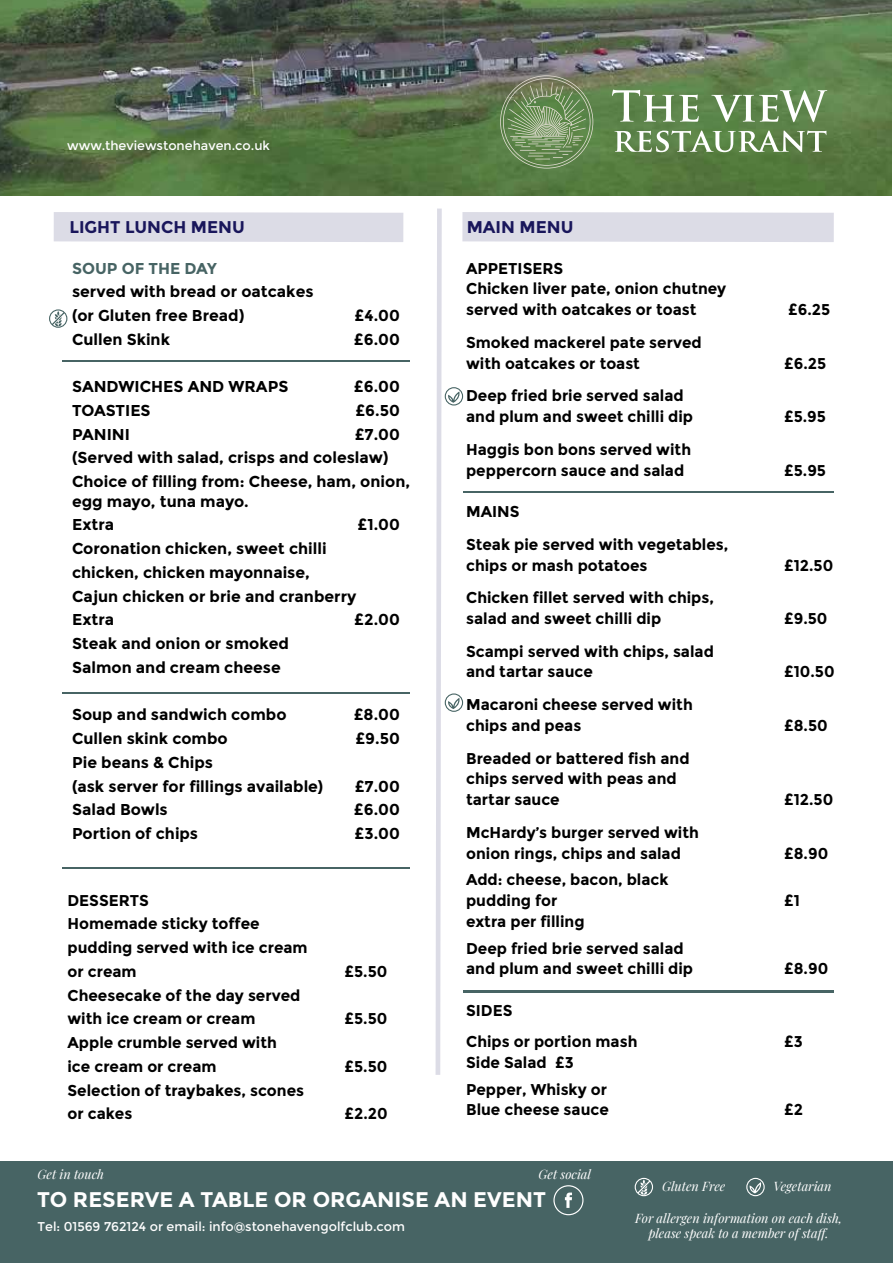
<style>
.page{position:relative;width:893px;height:1263px;background:#fff}
.page>*{position:absolute;margin:0;border:0;box-sizing:border-box;transform-origin:0 0}
.t1{font:700 21.15px "Montserrat";color:#fff}
.t2{font:700 16.95px "Montserrat";color:#19165b}
.t3{font:700 15.75px/23.7px "Montserrat";color:#000}
.t4{font:700 15.75px "Montserrat";color:#476464}
.t5{font:700 15.6px/20.7px "Montserrat";color:#000}
.t6{font:italic 12.75px/15.3px "Playfair Display";color:#fff;text-align:center}
.t7{font:12.75px "Montserrat";color:#fff}
</style>
<div class="page">
<div style="left:0;top:1162px;width:893px;height:101px;background:#476464"></div>
<svg style="left:553px;top:1185px;width:30px;height:30px"></svg>
<svg style="left:635px;top:1178px;width:18px;height:18px"></svg>
<svg style="left:746px;top:1178px;width:19px;height:18px"></svg>
<img style="left:0;top:0;width:891px;height:196px">
<div style="left:54px;top:212px;width:349px;height:30px;background:#dcdce6"></div>
<svg style="left:500px;top:75px;width:93px;height:94px;background:#769063"></svg>
<svg style="left:612px;top:90px;width:87px;height:32px"></svg>
<svg style="left:711px;top:90px;width:116px;height:32px"></svg>
<svg style="left:614px;top:130px;width:212px;height:22px"></svg>
<hr style="left:62px;top:361px;width:348px;height:1px;background:#476464">
<hr style="left:62px;top:693px;width:348px;height:1px;background:#476464">
<hr style="left:62px;top:867px;width:348px;height:1px;background:#476464">
<svg style="left:436px;top:209px;width:398px;height:866px"></svg>
<svg style="left:49px;top:309px;width:18px;height:19px"></svg>
<p class="t7" style="left:67px;top:138px;width:204px">www.theviewstonehaven.co.uk</p>
<p class="t2" style="left:69px;top:217px;width:177px">LIGHT LUNCH MENU</p>
<p class="t2" style="left:467px;top:217px;width:108px">MAIN MENU</p>
<p class="t4" style="left:72px;top:259px;width:146px">SOUP OF THE DAY</p>
<p class="t3" style="left:72px;top:280px;width:243px">served with bread or oatcakes (or Gluten free Bread)</p>
<p class="t3" style="left:355px;top:304px;width:47px">£4.00</p>
<p class="t5" style="left:466px;top:258px;width:262px">APPETISERS<br>Chicken liver pate, onion chutney served with oatcakes or toast</p>
<p class="t5" style="left:788px;top:299px;width:44px">£6.25</p>
<p class="t3" style="left:72px;top:327px;width:99px">Cullen Skink</p>
<p class="t3" style="left:354px;top:327px;width:48px">£6.00</p>
<p class="t3" style="left:72px;top:375px;width:218px">SANDWICHES AND WRAPS</p>
<p class="t3" style="left:354px;top:375px;width:48px">£6.00</p>
<p class="t3" style="left:72px;top:399px;width:80px">TOASTIES</p>
<p class="t3" style="left:355px;top:399px;width:46px">£6.50</p>
<p class="t3" style="left:72px;top:422px;width:59px">PANINI</p>
<p class="t3" style="left:72px;top:422px;width:339px;text-indent:283px">£7.00 (Served with salad, crisps and coleslaw)<br>Choice of filling from: Cheese, ham, onion,</p>
<p class="t3" style="left:72px;top:489px;width:178px">egg mayo, tuna mayo.<br>Extra</p>
<p class="t3" style="left:357px;top:513px;width:44px">£1.00</p>
<p class="t3" style="left:72px;top:537px;width:286px">Coronation chicken, sweet chilli chicken, chicken mayonnaise,<br>Cajun chicken or brie and cranberry<br>Extra</p>
<p class="t3" style="left:354px;top:608px;width:47px">£2.00</p>
<p class="t3" style="left:72px;top:632px;width:218px">Steak and onion or smoked<br>Salmon and cream cheese</p>
<p class="t3" style="left:72px;top:703px;width:216px">Soup and sandwich combo</p>
<p class="t3" style="left:354px;top:703px;width:48px">£8.00</p>
<p class="t3" style="left:72px;top:727px;width:157px">Cullen skink combo</p>
<p class="t3" style="left:355px;top:727px;width:46px">£9.50</p>
<p class="t3" style="left:72px;top:750px;width:253px">Pie beans &amp; Chips<br>(ask server for fillings available)</p>
<p class="t3" style="left:355px;top:774px;width:47px">£7.00</p>
<p class="t3" style="left:72px;top:798px;width:97px">Salad Bowls</p>
<p class="t3" style="left:354px;top:798px;width:48px">£6.00</p>
<p class="t3" style="left:72px;top:822px;width:128px">Portion of chips</p>
<p class="t3" style="left:354px;top:822px;width:47px">£3.00</p>
<p class="t5" style="left:67px;top:888px;width:242px;line-height:23.7px">DESSERTS<br>Homemade sticky toffee pudding served with ice cream or cream</p>
<p class="t5" style="left:67px;top:983px;width:234px;line-height:23.7px">Cheesecake of the day served with ice cream or cream</p>
<p class="t5" style="left:67px;top:1031px;width:211px;line-height:23.7px">Apple crumble served with ice cream or cream</p>
<p class="t5" style="left:67px;top:1078px;width:238px;line-height:23.7px">Selection of traybakes, scones or cakes</p>
<p class="t5" style="left:344px;top:961px;width:44px">£5.50</p>
<p class="t5" style="left:344px;top:1008px;width:44px">£5.50</p>
<p class="t5" style="left:344px;top:1056px;width:44px">£5.50</p>
<p class="t5" style="left:344px;top:1103px;width:45px">£2.20</p>
<p class="t5" style="left:466px;top:332px;width:237px">Smoked mackerel pate served with oatcakes or toast</p>
<p class="t5" style="left:466px;top:385px;width:228px">Deep fried brie served salad and plum and sweet chilli dip</p>
<p class="t5" style="left:466px;top:439px;width:227px">Haggis bon bons served with peppercorn sauce and salad</p>
<p class="t5" style="left:784px;top:353px;width:44px">£6.25</p>
<p class="t5" style="left:784px;top:406px;width:43px">£5.95</p>
<p class="t5" style="left:784px;top:460px;width:43px">£5.95</p>
<p class="t5" style="left:466px;top:495px;width:264px;line-height:32.7px">MAINS<br>Steak pie served with vegetables,</p>
<p class="t5" style="left:466px;top:555px;width:183px">chips or mash potatoes</p>
<p class="t5" style="left:784px;top:555px;width:51px">£12.50</p>
<p class="t5" style="left:466px;top:587px;width:249px">Chicken fillet served with chips, salad and sweet chilli dip</p>
<p class="t5" style="left:784px;top:608px;width:45px">£9.50</p>
<p class="t5" style="left:466px;top:641px;width:249px">Scampi served with chips, salad and tartar sauce</p>
<p class="t5" style="left:466px;top:694px;width:228px">Macaroni cheese served with chips and peas</p>
<p class="t5" style="left:466px;top:748px;width:225px">Breaded or battered fish and chips served with peas and tartar sauce</p>
<p class="t5" style="left:466px;top:822px;width:234px">McHardy’s burger served with onion rings, chips and salad</p>
<p class="t5" style="left:466px;top:870px;width:204px">Add: cheese, bacon, black pudding for</p>
<p class="t5" style="left:784px;top:662px;width:52px">£10.50</p>
<p class="t5" style="left:784px;top:715px;width:45px">£8.50</p>
<p class="t5" style="left:784px;top:789px;width:51px">£12.50</p>
<p class="t5" style="left:784px;top:843px;width:46px">£8.90</p>
<p class="t5" style="left:784px;top:890px;width:17px">£1</p>
<p class="t5" style="left:466px;top:908px;width:219px;line-height:26.7px">extra per filling<br>Deep fried brie served salad</p>
<p class="t5" style="left:466px;top:959px;width:228px">and plum and sweet chilli dip</p>
<p class="t5" style="left:784px;top:959px;width:46px">£8.90</p>
<p class="t5" style="left:466px;top:995px;width:173px;line-height:31.2px">SIDES<br>Chips or portion mash</p>
<p class="t5" style="left:784px;top:1031px;width:20px">£3</p>
<p class="t5" style="left:466px;top:1049px;width:142px;line-height:26.7px">Side Salad £3<br>Pepper, Whisky or</p>
<p class="t5" style="left:466px;top:1100px;width:144px">Blue cheese sauce</p>
<p class="t5" style="left:784px;top:1100px;width:20px">£2</p>
<p class="t6" style="left:38px;top:1165px;width:68px">Get in touch</p>
<p class="t6" style="left:539px;top:1165px;width:54px">Get social</p>
<h1 class="t1" style="left:37px;top:1187px;width:510px">TO RESERVE A TABLE OR ORGANISE AN EVENT</h1>
<p class="t6" style="left:662px;top:1177px;width:65px">Gluten Free</p>
<p class="t6" style="left:773px;top:1177px;width:60px">Vegetarian</p>
<p class="t7" style="left:37px;top:1219px;width:369px">Tel: 01569 762124 or email: info@stonehavengolfclub.com</p>
<p class="t6" style="left:635px;top:1209px;width:208px">For allergen information on each dish, please speak to a member of staff.</p>
</div>
